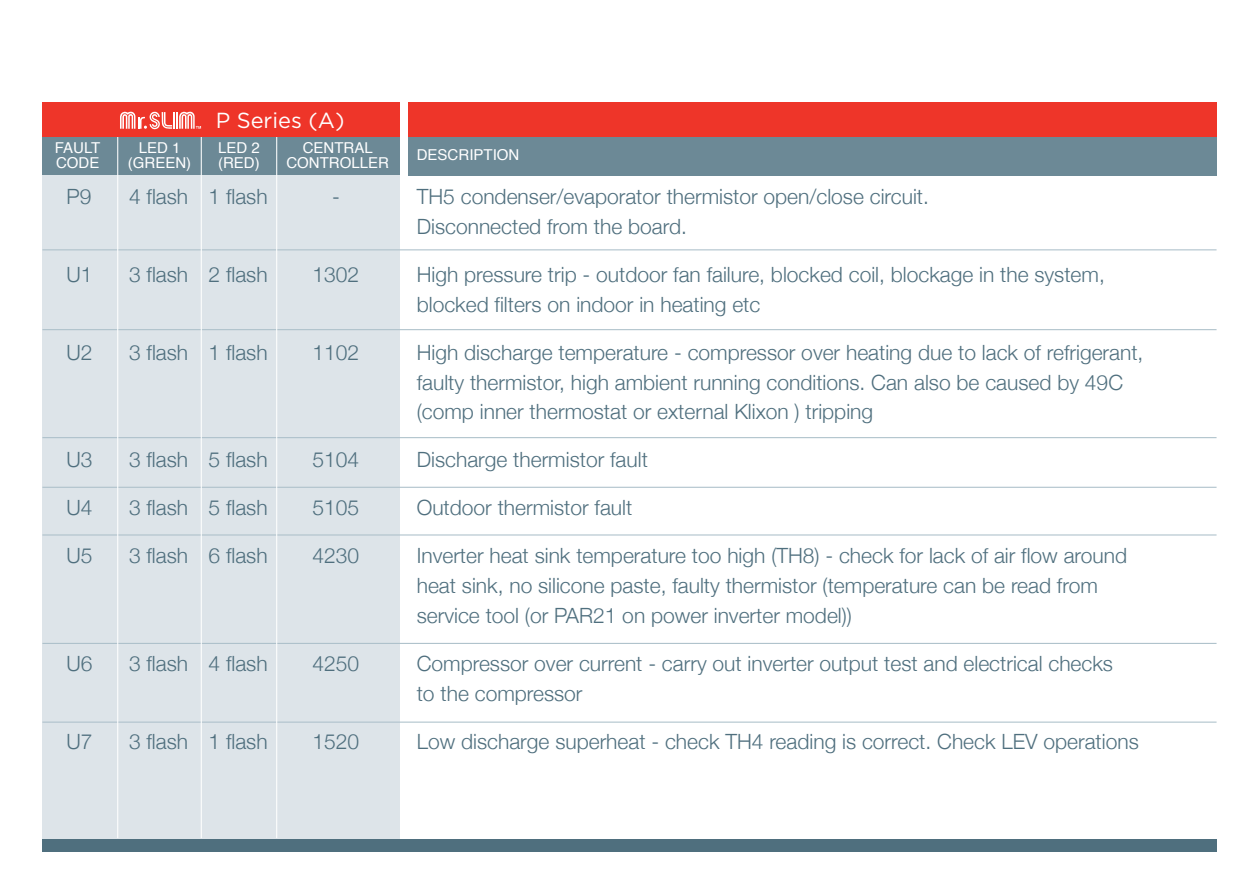
<style>
.page{position:relative;width:1257px;height:895px;background:#fff}
.page>*{position:absolute;margin:0;border:0;box-sizing:border-box;transform-origin:0 0}
.t1{font:21.9px "Gotham";color:#fff}
.t2{font:300 21px/29.7px "Helvetica Neue";color:#4f6f7e}
.t3{font:15px/15px "Helvetica";color:#fff;text-align:center}
</style>
<div class="page">
<div style="left:42px;top:137px;width:358px;height:38px;background:#6c8996"></div>
<div style="left:408px;top:137px;width:808px;height:38px;background:#6c8996"></div>
<div style="left:42px;top:175px;width:358px;height:664px;background:#dde4e9"></div>
<hr style="left:42px;top:249px;width:1174px;height:1px;background:#abbfc9">
<hr style="left:42px;top:329px;width:1174px;height:1px;background:#abbfc9">
<hr style="left:42px;top:437px;width:1174px;height:1px;background:#abbfc9">
<hr style="left:42px;top:487px;width:1174px;height:1px;background:#abbfc9">
<hr style="left:42px;top:534px;width:1174px;height:1px;background:#abbfc9">
<hr style="left:42px;top:643px;width:1174px;height:1px;background:#abbfc9">
<hr style="left:42px;top:721px;width:1174px;height:1px;background:#abbfc9">
<div style="left:42px;top:839px;width:1174px;height:12px;background:#4f6f7e"></div>
<hr style="left:117px;top:137px;width:1px;height:701px;background:#fff">
<hr style="left:201px;top:137px;width:1px;height:701px;background:#fff">
<hr style="left:276px;top:137px;width:1px;height:701px;background:#fff">
<div style="left:42px;top:103px;width:358px;height:34px;background:#ee3529"></div>
<div style="left:408px;top:103px;width:808px;height:34px;background:#ee3529"></div>
<svg style="left:120px;top:111px;width:81px;height:18px"></svg>
<p class="t1" style="left:216px;top:112px;width:130px">P Series (A)</p>
<p class="t3" style="left:128px;top:141px;width:65px">LED 1 (GREEN)</p>
<p class="t3" style="left:55px;top:141px;width:47px;text-align:left">FAULT<br>CODE</p>
<p class="t3" style="left:218px;top:141px;width:43px;text-align:left">LED 2 (RED)</p>
<p class="t3" style="left:286px;top:141px;width:104px">CENTRAL<br>CONTROLLER</p>
<p class="t3" style="left:417px;top:149px;width:104px">DESCRIPTION</p>
<p class="t2" style="left:66px;top:181px;width:26px">P9</p>
<p class="t2" style="left:129px;top:181px;width:140px">4 flash 1 flash</p>
<p class="t2" style="left:332px;top:181px;width:9px">-</p>
<p class="t2" style="left:417px;top:181px;width:513px">TH5 condenser/evaporator thermistor open/close circuit.<br>Disconnected from the board.</p>
<p class="t2" style="left:66px;top:259px;width:28px">U1</p>
<p class="t2" style="left:129px;top:259px;width:140px">3 flash 2 flash</p>
<p class="t2" style="left:312px;top:259px;width:48px">1302</p>
<p class="t2" style="left:417px;top:259px;width:689px">High pressure trip - outdoor fan failure, blocked coil, blockage in the system, blocked filters on indoor in heating etc</p>
<p class="t2" style="left:66px;top:337px;width:28px">U2</p>
<p class="t2" style="left:129px;top:337px;width:140px">3 flash 1 flash</p>
<p class="t2" style="left:312px;top:337px;width:48px">1102</p>
<p class="t2" style="left:417px;top:337px;width:728px">High discharge temperature - compressor over heating due to lack of refrigerant, faulty thermistor, high ambient running conditions. Can also be caused by 49C (comp inner thermostat or external Klixon ) tripping</p>
<p class="t2" style="left:66px;top:444px;width:28px">U3</p>
<p class="t2" style="left:129px;top:444px;width:140px">3 flash 5 flash</p>
<p class="t2" style="left:312px;top:444px;width:48px">5104</p>
<p class="t2" style="left:417px;top:444px;width:233px">Discharge thermistor fault</p>
<p class="t2" style="left:66px;top:492px;width:28px">U4</p>
<p class="t2" style="left:129px;top:492px;width:140px">3 flash 5 flash</p>
<p class="t2" style="left:312px;top:492px;width:48px">5105</p>
<p class="t2" style="left:417px;top:492px;width:217px">Outdoor thermistor fault</p>
<p class="t2" style="left:66px;top:540px;width:28px">U5</p>
<p class="t2" style="left:129px;top:540px;width:140px">3 flash 6 flash</p>
<p class="t2" style="left:312px;top:540px;width:48px">4230</p>
<p class="t2" style="left:417px;top:540px;width:711px">Inverter heat sink temperature too high (TH8) - check for lack of air flow around heat sink, no silicone paste, faulty thermistor (temperature can be read from service tool (or PAR21 on power inverter model))</p>
<p class="t2" style="left:66px;top:648px;width:28px">U6</p>
<p class="t2" style="left:129px;top:648px;width:140px">3 flash 4 flash</p>
<p class="t2" style="left:312px;top:648px;width:48px">4250</p>
<p class="t2" style="left:417px;top:648px;width:697px">Compressor over current - carry out inverter output test and electrical checks to the compressor</p>
<p class="t2" style="left:66px;top:726px;width:28px">U7</p>
<p class="t2" style="left:129px;top:726px;width:140px">3 flash 1 flash</p>
<p class="t2" style="left:312px;top:726px;width:48px">1520</p>
<p class="t2" style="left:417px;top:726px;width:723px">Low discharge superheat - check TH4 reading is correct. Check LEV operations</p>
</div>
